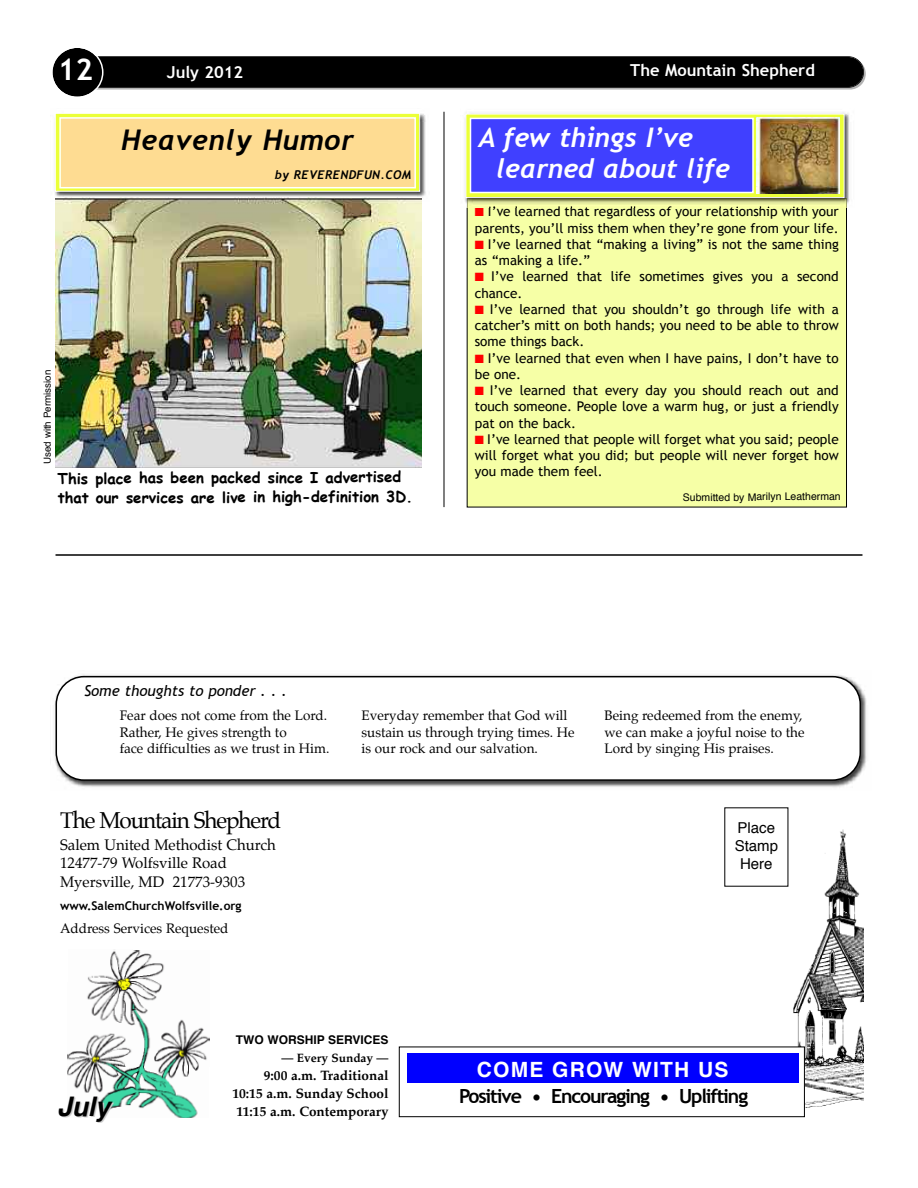
<style>
.page{position:relative;width:918px;height:1188px;background:#fff}
.page>*{position:absolute;margin:0;border:0;box-sizing:border-box;transform-origin:0 0}
.t1{font:700 30px "Trebuchet MS";color:#fff}
.t2{font:italic 700 28.5px "Trebuchet";letter-spacing:.03em;color:#000}
.t3{font:italic 700 27px/31.5px "Trebuchet";color:#fff}
.t4{font:italic 700 27px "Helvetica";color:#000}
.t5{font:22.5px "Palatino";letter-spacing:-.05em;color:#000}
.t6{font:700 21px "Helvetica";letter-spacing:.055em;color:#fff}
.t7{font:700 19.5px "Trebuchet MS";letter-spacing:-.06em;color:#000}
.t8{font:700 16.5px "Trebuchet MS";color:#fff}
.t9{font:700 15px/19.5px "Comic Sans MS";letter-spacing:-.005em;color:#000}
.t10{font:15px/18.3px "Palatino";color:#000}
.t11{font:italic 15px "Trebuchet MS";color:#000}
.t12{font:15px/18px "Helvetica";color:#000;text-align:center}
.t13{font:13.5px/16.2px "Trebuchet MS";color:#000}
.t14{font:13.5px "Palatino";color:#000}
.t15{font:700 13.5px/18px "Palatino";color:#000;text-align:right}
.t16{font:700 12px "Trebuchet MS";color:#000}
.t17{font:700 12px "Helvetica";color:#000}
.t18{font:italic 700 12px "Trebuchet";letter-spacing:.03em;color:#000}
.t19{font:700 12px "Palatino";color:#000}
.t20{font:10.5px "Helvetica";letter-spacing:-.005em;color:#000}
.t21{font:9.75px "Helvetica";color:#000}
.s1{color:#f00}
</style>
<div class="page">
<div style="left:76px;top:58px;width:790px;height:32px;background:#b3b3b3;border-radius:16px"></div>
<div style="left:75px;top:57px;width:788px;height:30px;background:#000;border-radius:15px"></div>
<div style="left:74px;top:56px;width:790px;height:32px;border:2px solid #000;border-radius:16px"></div>
<svg style="left:52px;top:48px;width:52px;height:49px"></svg>
<hr style="left:56px;top:554px;width:806px;height:2px;background:#000">
<img style="left:55px;top:674px;width:812px;height:114px">
<svg style="left:56px;top:676px;width:805px;height:105px"></svg>
<hr style="left:444px;top:112px;width:1px;height:395px;background:#000">
<img style="left:67px;top:950px;width:143px;height:168px">
<img style="left:792px;top:829px;width:71px;height:279px">
<div style="left:399px;top:1047px;width:405px;height:70px;background:#fff"></div>
<div style="left:399px;top:1047px;width:406px;height:70px;border:1px solid #000"></div>
<div style="left:407px;top:1053px;width:392px;height:30px;background:#00f"></div>
<div style="left:467px;top:199px;width:380px;height:308px;background:#f6ffa6"></div>
<img style="left:465px;top:112px;width:385px;height:96px">
<img style="left:467px;top:198px;width:380px;height:1px">
<img style="left:467px;top:199px;width:380px;height:9px">
<img style="left:489px;top:206px;width:86px;height:2px">
<svg style="left:467px;top:116px;width:375px;height:80px;background:#e8f857"></svg>
<div style="left:465px;top:114px;width:379px;height:84px;border:1px solid #fff"></div>
<div style="left:471px;top:119px;width:281px;height:73px;background:#4040ff"></div>
<div style="left:470px;top:118px;width:284px;height:75px;border:2px solid #fff"></div>
<img style="left:757px;top:118px;width:82px;height:75px">
<img style="left:55px;top:113px;width:371px;height:88px">
<svg style="left:57px;top:115px;width:361px;height:74px"></svg>
<div style="left:55px;top:113px;width:365px;height:78px;border:1px solid #fff"></div>
<div style="left:61px;top:119px;width:353px;height:68px;background:#fedc92"></div>
<div style="left:59px;top:117px;width:357px;height:71px;border:2px solid #fff"></div>
<img style="left:56px;top:197px;width:366px;height:270px">
<h1 class="t1" style="left:58px;top:52px;width:37px">12</h1>
<p class="t8" style="left:167px;top:62px;width:78px">July 2012</p>
<p class="t8" style="left:630px;top:61px;width:186px">The Mountain Shepherd</p>
<h2 class="t2" style="left:121px;top:123px;width:234px">Heavenly Humor</h2>
<p class="t18" style="left:275px;top:168px;width:138px">by REVERENDFUN.COM</p>
<p class="t21" style="left:43px;top:464px;width:96px;rotate:-90deg">Used with Permission</p>
<p class="t9" style="left:58px;top:467px;width:357px">This place has been packed since I advertised that our services are live in high-definition 3D.</p>
<h3 class="t3" style="left:497px;top:121px;width:235px;text-indent:-18px">A few things I’ve learned about life</h3>
<p class="t13" style="left:475px;top:203px;width:365px"><span class="s1">■</span> I’ve learned that regardless of your relationship with your parents, you’ll miss them when they’re gone from your life.</p>
<p class="t13" style="left:475px;top:236px;width:365px"><span class="s1">■</span> I’ve learned that “making a living” is not the same thing as “making a life.”</p>
<p class="t13" style="left:475px;top:268px;width:365px"><span class="s1">■</span> I’ve learned that life sometimes gives you a second chance.</p>
<p class="t13" style="left:475px;top:301px;width:365px;text-align:justify"><span class="s1">■</span> I’ve learned that you shouldn’t go through life with a catcher’s mitt on both hands; you need to be able to throw some things back.</p>
<p class="t13" style="left:475px;top:350px;width:365px"><span class="s1">■</span> I’ve learned that even when I have pains, I don’t have to be one.</p>
<p class="t13" style="left:475px;top:382px;width:365px;text-align:justify"><span class="s1">■</span> I’ve learned that every day you should reach out and touch someone. People love a warm hug, or just a friendly pat on the back.</p>
<p class="t13" style="left:475px;top:431px;width:365px;text-align:justify"><span class="s1">■</span> I’ve learned that people will forget what you said; people will forget what you did; but people will never forget how you made them feel.</p>
<p class="t20" style="left:683px;top:492px;width:159px">Submitted by Marilyn Leatherman</p>
<p class="t11" style="left:84px;top:682px;width:205px">Some thoughts to ponder . . .</p>
<p class="t14" style="left:120px;top:709px;width:209px">Fear does not come from the Lord.</p>
<p class="t14" style="left:362px;top:709px;width:207px">Everyday remember that God will</p>
<p class="t14" style="left:605px;top:709px;width:199px">Being redeemed from the enemy,</p>
<p class="t14" style="left:120px;top:725px;width:169px">Rather, He gives strength to</p>
<p class="t14" style="left:362px;top:725px;width:215px">sustain us through trying times. He</p>
<p class="t14" style="left:605px;top:725px;width:202px">we can make a joyful noise to the</p>
<p class="t14" style="left:120px;top:742px;width:211px">face difficulties as we trust in Him.</p>
<p class="t14" style="left:362px;top:742px;width:178px">is our rock and our salvation.</p>
<p class="t14" style="left:605px;top:742px;width:171px">Lord by singing His praises.</p>
<h3 class="t5" style="left:60px;top:810px;width:223px">The Mountain Shepherd</h3>
<p class="t10" style="left:60px;top:837px;width:217px">Salem United Methodist Church<br>12477-79 Wolfsville Road<br>Myersville, MD 21773-9303</p>
<p class="t16" style="left:60px;top:899px;width:183px">www.SalemChurchWolfsville.org</p>
<p class="t14" style="left:60px;top:922px;width:170px">Address Services Requested</p>
<h3 class="t4" style="left:57px;top:1095px;width:55px">July</h3>
<p class="t17" style="left:236px;top:1035px;width:154px">TWO WORSHIP SERVICES</p>
<p class="t19" style="left:281px;top:1053px;width:109px">— Every Sunday —</p>
<p class="t15" style="left:232px;top:1068px;width:158px">9:00 a.m. Traditional<br>10:15 a.m. Sunday School<br>11:15 a.m. Contemporary</p>
<p class="t12" style="left:735px;top:820px;width:45px">Place<br>Stamp<br>Here</p>
<h3 class="t6" style="left:477px;top:1060px;width:253px">COME GROW WITH US</h3>
<h3 class="t7" style="left:459px;top:1085px;width:291px">Positive • Encouraging • Uplifting</h3>
</div>
